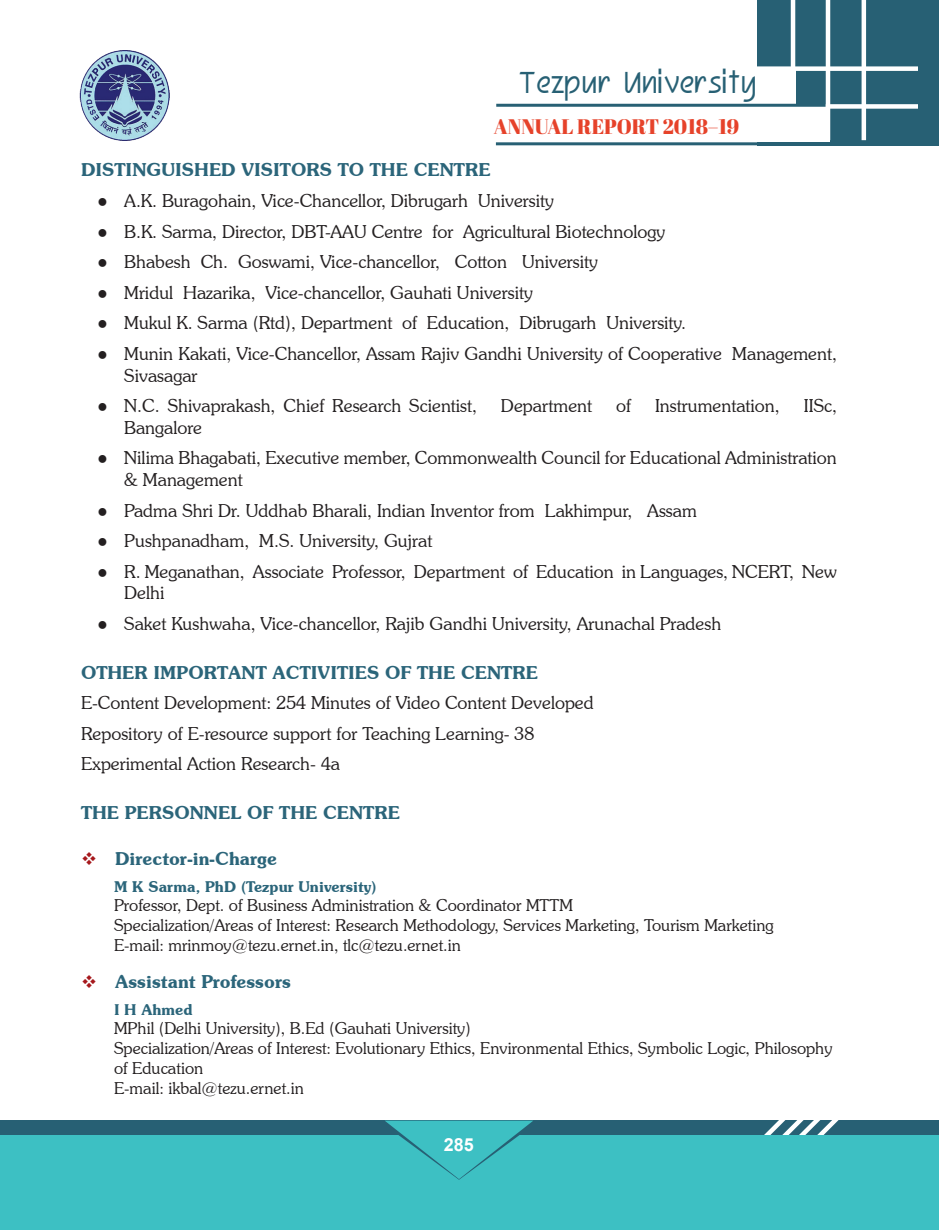
<style>
.page{position:relative;width:939px;height:1230px;background:#fff}
.page>*{position:absolute;margin:0;border:0;box-sizing:border-box;transform-origin:0 0}
.Body_Text{font:30px "Aduren";letter-spacing:.02em;color:#276074}
.Body_Text-2{font:21px "Abril Fatface";color:#e6422a;scale:.96 1}
.Body_Text-3{font:300 18px/21.6px "Souvenir IT Cby BT";color:#231f20}
.First__Head{font:600 18px "Souvenir IT Cby BT";color:#2b657a}
.Second__Head{font:600 18px "Souvenir IT Cby BT";color:#2b657a}
.Body_Text-4{font:700 18px "Arial";color:#fff}
.Author___Affiliation{font:300 16.5px/19.8px "Souvenir IT Cby BT";color:#231f20}
.Author___Name{font:600 15px "Souvenir IT Cby BT";color:#2b657a}
.s1{font-family:"Sylfaen";font-weight:400}
.s2{color:#a6181c}
</style>
<div class="page">
<div style="left:0;top:1121px;width:939px;height:79px;background:#276074"></div>
<svg style="left:653px;top:1120px;width:200px;height:15px"></svg>
<div style="left:0;top:1135px;width:939px;height:95px;background:#3dc0c3"></div>
<svg style="left:385px;top:1121px;width:148px;height:59px"></svg>
<div style="left:757px;top:0;width:182px;height:145px;background:#276074"></div>
<hr style="left:862px;top:0;width:4px;height:140px;background:#fff">
<hr style="left:791px;top:0;width:4px;height:140px;background:#fff">
<div style="left:651px;top:106px;width:179px;height:36px;background:#fff"></div>
<div style="left:654px;top:68px;width:141px;height:38px;background:#fff"></div>
<div style="left:744px;top:104px;width:174px;height:5px;background:#fff"></div>
<div style="left:744px;top:66px;width:174px;height:5px;background:#fff"></div>
<hr style="left:496px;top:142px;width:332px;height:3px;background:#276074">
<hr style="left:496px;top:104px;width:330px;height:3px;background:#276074">
<hr style="left:826px;top:0;width:4px;height:140px;background:#fff">
<img style="left:80px;top:50px;width:90px;height:90px">
<p class="Body_Text" style="left:519px;top:67px;width:240px">Tezpur University</p>
<p class="Body_Text-2" style="left:494px;top:111px;width:257px">ANNUAL REPORT 2018–19</p>
<p class="First__Head" style="left:81px;top:159px;width:411px">DISTINGUISHED VISITORS TO THE CENTRE</p>
<p class="Body_Text-3" style="left:97px;top:190px;width:458px"><span class="s1">●</span> A.K. Buragohain, Vice-Chancellor, Dibrugarh University</p>
<p class="Body_Text-3" style="left:97px;top:220px;width:570px"><span class="s1">●</span> B.K. Sarma, Director, DBT-AAU Centre for Agricultural Biotechnology</p>
<p class="Body_Text-3" style="left:97px;top:251px;width:502px"><span class="s1">●</span> Bhabesh Ch. Goswami, Vice-chancellor, Cotton University</p>
<p class="Body_Text-3" style="left:97px;top:281px;width:437px"><span class="s1">●</span> Mridul Hazarika, Vice-chancellor, Gauhati University</p>
<p class="Body_Text-3" style="left:97px;top:312px;width:591px"><span class="s1">●</span> Mukul K. Sarma (Rtd), Department of Education, Dibrugarh University.</p>
<p class="Body_Text-3" style="left:124px;top:343px;width:714px;text-indent:-27px"><span class="s1">●</span> Munin Kakati, Vice-Chancellor, Assam Rajiv Gandhi University of Cooperative Management,<br>Sivasagar</p>
<p class="Body_Text-3" style="left:97px;top:395px;width:381px"><span class="s1">●</span> N.C. Shivaprakash, Chief Research Scientist,</p>
<p class="Body_Text-3" style="left:501px;top:395px;width:93px">Department</p>
<p class="Body_Text-3" style="left:616px;top:395px;width:16px">of</p>
<p class="Body_Text-3" style="left:655px;top:395px;width:126px">Instrumentation,</p>
<p class="Body_Text-3" style="left:804px;top:395px;width:35px">IISc,</p>
<p class="Body_Text-3" style="left:124px;top:416px;width:79px">Bangalore</p>
<p class="Body_Text-3" style="left:124px;top:447px;width:714px;text-indent:-27px"><span class="s1">●</span> Nilima Bhagabati, Executive member, Commonwealth Council for Educational Administration &amp; Management</p>
<p class="Body_Text-3" style="left:97px;top:499px;width:601px"><span class="s1">●</span> Padma Shri Dr. Uddhab Bharali, Indian Inventor from Lakhimpur, Assam</p>
<p class="Body_Text-3" style="left:97px;top:530px;width:337px"><span class="s1">●</span> Pushpanadham, M.S. University, Gujrat</p>
<p class="Body_Text-3" style="left:124px;top:560px;width:714px;text-indent:-27px"><span class="s1">●</span> R. Meganathan, Associate Professor, Department of Education in Languages, NCERT, New<br>Delhi</p>
<p class="Body_Text-3" style="left:97px;top:613px;width:626px"><span class="s1">●</span> Saket Kushwaha, Vice-chancellor, Rajib Gandhi University, Arunachal Pradesh</p>
<p class="First__Head" style="left:81px;top:661px;width:458px">OTHER IMPORTANT ACTIVITIES OF THE CENTRE</p>
<p class="Body_Text-3" style="left:81px;top:692px;width:514px">E-Content Development: 254 Minutes of Video Content Developed</p>
<p class="Body_Text-3" style="left:81px;top:722px;width:455px">Repository of E-resource support for Teaching Learning- 38</p>
<p class="Body_Text-3" style="left:81px;top:753px;width:261px">Experimental Action Research- 4a</p>
<p class="First__Head" style="left:81px;top:801px;width:320px">THE PERSONNEL OF THE CENTRE</p>
<p class="Second__Head" style="left:81px;top:847px;width:197px"><span class="s2">❖</span> Director-in-Charge</p>
<p class="Author___Name" style="left:114px;top:877px;width:264px">M K Sarma, PhD (Tezpur University)</p>
<p class="Author___Affiliation" style="left:114px;top:895px;width:461px">Professor, Dept. of Business Administration &amp; Coordinator MTTM</p>
<p class="Author___Affiliation" style="left:114px;top:915px;width:661px">Specialization/Areas of Interest: Research Methodology, Services Marketing, Tourism Marketing</p>
<p class="Author___Affiliation" style="left:114px;top:935px;width:348px">E-mail: mrinmoy@tezu.ernet.in, tlc@tezu.ernet.in</p>
<p class="Second__Head" style="left:81px;top:970px;width:212px"><span class="s2">❖</span> Assistant Professors</p>
<p class="Author___Name" style="left:114px;top:1000px;width:80px">I H Ahmed</p>
<p class="Author___Affiliation" style="left:114px;top:1018px;width:358px">MPhil (Delhi University), B.Ed (Gauhati University)</p>
<p class="Author___Affiliation" style="left:114px;top:1038px;width:720px">Specialization/Areas of Interest: Evolutionary Ethics, Environmental Ethics, Symbolic Logic, Philosophy of Education</p>
<p class="Author___Affiliation" style="left:114px;top:1078px;width:191px">E-mail: ikbal@tezu.ernet.in</p>
<p class="Body_Text-4" style="left:444px;top:1132px;width:32px">285</p>
</div>
